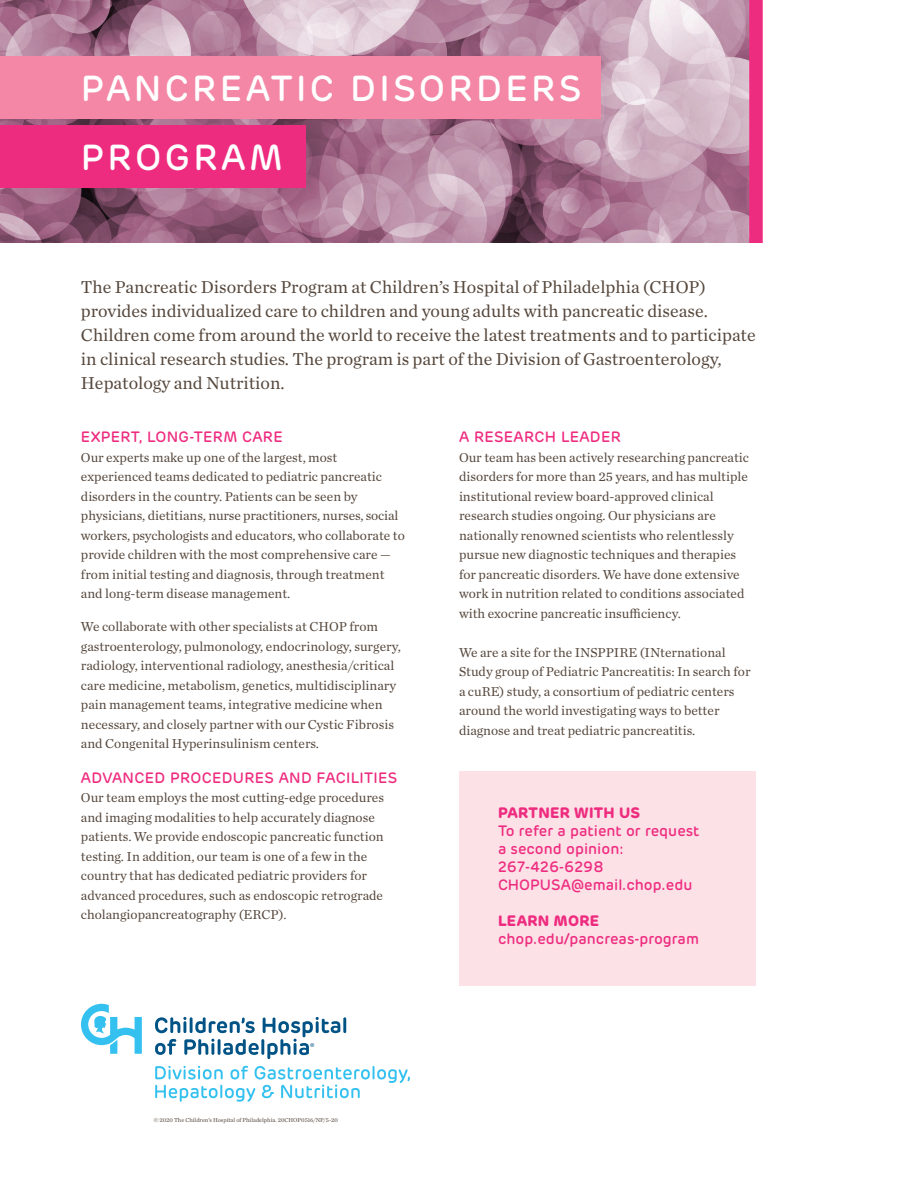
<style>
.page{position:relative;width:918px;height:1188px;background:#fff}
.page>*{position:absolute;margin:0;border:0;box-sizing:border-box;transform-origin:0 0}
.t1{font:500 36px/68.7px "Rubrik";letter-spacing:.09em;color:#fff}
.t2{font:18px/24px "Chronicle Text G1";color:#55473c}
.t3{font:500 15px/18px "Rubrik";color:#ee2c7f}
.t4{font:500 15px "Rubrik";letter-spacing:.02em;color:#ee2c7f}
.t5{font:700 15px "Rubrik";letter-spacing:.02em;color:#ee2c7f}
.t6{font:13.5px/19.5px "Chronicle Text G1";color:#55473c}
.t7{font:6px "Chronicle Text G1";color:#55473c}
</style>
<div class="page">
<img style="left:0;top:0;width:749px;height:243px">
<div style="left:459px;top:771px;width:297px;height:215px;background:#fce1e7"></div>
<div style="left:749px;top:0;width:14px;height:243px;background:#ee2c7f"></div>
<div style="left:0;top:56px;width:600px;height:63px;background:#f387a5"></div>
<div style="left:0;top:125px;width:306px;height:63px;background:#ee2c7f"></div>
<svg style="left:81px;top:1004px;width:61px;height:50px"></svg>
<hr style="left:343px;top:1017px;width:3px;height:16px;background:#015386">
<svg style="left:155px;top:1066px;width:255px;height:36px"></svg>
<svg style="left:155px;top:1017px;width:185px;height:42px"></svg>
<h1 class="t1" style="left:81px;top:54px;width:502px">PANCREATIC DISORDERS<br>PROGRAM</h1>
<p class="t2" style="left:81px;top:274px;width:676px">The Pancreatic Disorders Program at Children’s Hospital of Philadelphia (CHOP) provides individualized care to children and young adults with pancreatic disease.<br>Children come from around the world to receive the latest treatments and to participate in clinical research studies. The program is part of the Division of Gastroenterology, Hepatology and Nutrition.</p>
<p class="t4" style="left:81px;top:427px;width:203px">EXPERT, LONG-TERM CARE</p>
<p class="t6" style="left:81px;top:447px;width:326px">Our experts make up one of the largest, most experienced teams dedicated to pediatric pancreatic disorders in the country. Patients can be seen by physicians, dietitians, nurse practitioners, nurses, social workers, psychologists and educators, who collaborate to provide children with the most comprehensive care — from initial testing and diagnosis, through treatment and long-term disease management.</p>
<p class="t6" style="left:81px;top:616px;width:321px">We collaborate with other specialists at CHOP from gastroenterology, pulmonology, endocrinology, surgery, radiology, interventional radiology, anesthesia/critical care medicine, metabolism, genetics, multidisciplinary pain management teams, integrative medicine when necessary, and closely partner with our Cystic Fibrosis and Congenital Hyperinsulinism centers.</p>
<p class="t4" style="left:81px;top:768px;width:318px">ADVANCED PROCEDURES AND FACILITIES</p>
<p class="t6" style="left:81px;top:787px;width:305px">Our team employs the most cutting-edge procedures and imaging modalities to help accurately diagnose patients. We provide endoscopic pancreatic function testing. In addition, our team is one of a few in the country that has dedicated pediatric providers for advanced procedures, such as endoscopic retrograde cholangiopancreatography (ERCP).</p>
<p class="t4" style="left:459px;top:427px;width:163px">A RESEARCH LEADER</p>
<p class="t6" style="left:459px;top:447px;width:292px">Our team has been actively researching pancreatic disorders for more than 25 years, and has multiple institutional review board-approved clinical research studies ongoing. Our physicians are nationally renowned scientists who relentlessly pursue new diagnostic techniques and therapies for pancreatic disorders. We have done extensive work in nutrition related to conditions associated with exocrine pancreatic insufficiency.</p>
<p class="t6" style="left:459px;top:642px;width:293px">We are a site for the INSPPIRE (INternational Study group of Pediatric Pancreatitis: In search for a cuRE) study, a consortium of pediatric centers around the world investigating ways to better diagnose and treat pediatric pancreatitis.</p>
<p class="t5" style="left:498px;top:804px;width:144px">PARTNER WITH US</p>
<p class="t3" style="left:498px;top:822px;width:203px">To refer a patient or request a second opinion:<br>267-426-6298<br>CHOPUSA@email.chop.edu</p>
<p class="t5" style="left:498px;top:912px;width:103px">LEARN MORE</p>
<p class="t3" style="left:498px;top:930px;width:203px">chop.edu/pancreas-program</p>
<p class="t7" style="left:154px;top:1116px;width:186px">© 2020 The Children’s Hospital of Philadelphia. 20CHOP0516/NP/5-20</p>
</div>
